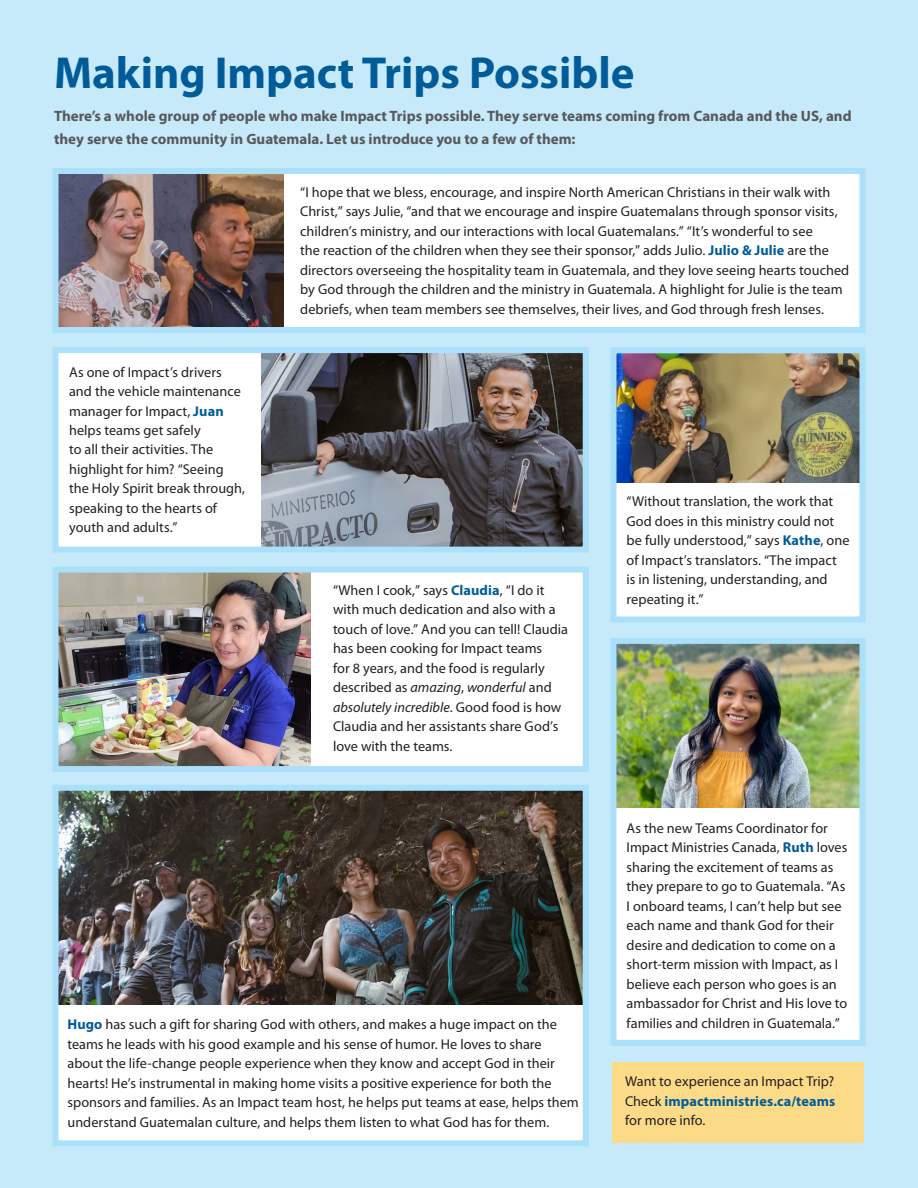
<style>
.page{position:relative;width:918px;height:1188px;background:#c6eafa}
.page>*{position:absolute;margin:0;border:0;box-sizing:border-box;transform-origin:0 0}
.large_heading{font:700 45px "Myriad Pro";color:#005c98}
.intro{font:700 15px/22.5px "Myriad Pro";color:#57585a}
.body{font:14.25px/19.5px "Myriad Pro";color:#231f20}
.s1{font-weight:700;color:#005c98}
.s2{font-style:italic}
</style>
<div class="page">
<div style="left:614px;top:641px;width:248px;height:402px;background:#fff"></div>
<div style="left:56px;top:788px;width:530px;height:355px;background:#fff"></div>
<div style="left:56px;top:570px;width:530px;height:199px;background:#fff"></div>
<div style="left:56px;top:350px;width:530px;height:200px;background:#fff"></div>
<div style="left:56px;top:171px;width:806px;height:159px;background:#fff"></div>
<img style="left:59px;top:792px;width:523px;height:212px">
<img style="left:617px;top:645px;width:242px;height:163px">
<img style="left:59px;top:175px;width:225px;height:151px">
<img style="left:261px;top:354px;width:321px;height:192px">
<img style="left:59px;top:574px;width:252px;height:191px">
<div style="left:614px;top:350px;width:248px;height:270px;background:#fff"></div>
<img style="left:617px;top:354px;width:242px;height:129px">
<div style="left:612px;top:1062px;width:252px;height:80px;background:#fcdb88"></div>
<div style="left:610px;top:638px;width:256px;height:408px;border:6px solid #aae0f9"></div>
<div style="left:52px;top:785px;width:537px;height:361px;border:6px solid #aae0f9"></div>
<div style="left:52px;top:567px;width:537px;height:205px;border:6px solid #aae0f9"></div>
<div style="left:52px;top:347px;width:537px;height:206px;border:6px solid #aae0f9"></div>
<div style="left:52px;top:168px;width:814px;height:165px;border:6px solid #aae0f9"></div>
<div style="left:610px;top:347px;width:256px;height:275px;border:6px solid #aae0f9"></div>
<p class="large_heading" style="left:54px;top:47px;width:582px">Making Impact Trips Possible</p>
<p class="intro" style="left:54px;top:105px;width:799px">There’s a whole group of people who make Impact Trips possible. They serve teams coming from Canada and the US, and they serve the community in Guatemala. Let us introduce you to a few of them:</p>
<p class="body" style="left:300px;top:183px;width:551px">“I hope that we bless, encourage, and inspire North American Christians in their walk with Christ,” says Julie, “and that we encourage and inspire Guatemalans through sponsor visits, children’s ministry, and our interactions with local Guatemalans.” “It’s wonderful to see<br>the reaction of the children when they see their sponsor,” adds Julio. <span class="s1">Julio &amp; Julie</span> are the directors overseeing the hospitality team in Guatemala, and they love seeing hearts touched by God through the children and the ministry in Guatemala. A highlight for Julie is the team debriefs, when team members see themselves, their lives, and God through fresh lenses.</p>
<p class="body" style="left:69px;top:362px;width:177px">As one of Impact’s drivers and the vehicle maintenance manager for Impact, <span class="s1">Juan </span>helps teams get safely<br>to all their activities. The highlight for him? “Seeing the Holy Spirit break through, speaking to the hearts of youth and adults.”</p>
<p class="body" style="left:333px;top:581px;width:237px">“When I cook,” says <span class="s1">Claudia</span>, “I do it with much dedication and also with a touch of love.” And you can tell! Claudia has been cooking for Impact teams<br>for 8 years, and the food is regularly described as <span class="s2">amazing</span>, <span class="s2">wonderful</span> and <span class="s2">absolutely incredible</span>. Good food is how Claudia and her assistants share God’s love with the teams.</p>
<p class="body" style="left:67px;top:1015px;width:513px"><span class="s1">Hugo</span> has such a gift for sharing God with others, and makes a huge impact on the teams he leads with his good example and his sense of humor. He loves to share about the life-change people experience when they know and accept God in their hearts! He’s instrumental in making home visits a positive experience for both the sponsors and families. As an Impact team host, he helps put teams at ease, helps them understand Guatemalan culture, and helps them listen to what God has for them.</p>
<p class="body" style="left:627px;top:492px;width:225px">“Without translation, the work that God does in this ministry could not be fully understood,” says <span class="s1">Kathe</span>, one of Impact’s translators. “The impact<br>is in listening, understanding, and repeating it.”</p>
<p class="body" style="left:627px;top:818px;width:222px">As the new Teams Coordinator for Impact Ministries Canada, <span class="s1">Ruth</span> loves sharing the excitement of teams as they prepare to go to Guatemala. “As I onboard teams, I can’t help but see each name and thank God for their desire and dedication to come on a short-term mission with Impact, as I believe each person who goes is an ambassador for Christ and His love to families and children in Guatemala.”</p>
<p class="body" style="left:625px;top:1072px;width:212px;text-align:justify">Want to experience an Impact Trip?<br>Check <span class="s1">impactministries.ca/teams </span>for more info.</p>
</div>
